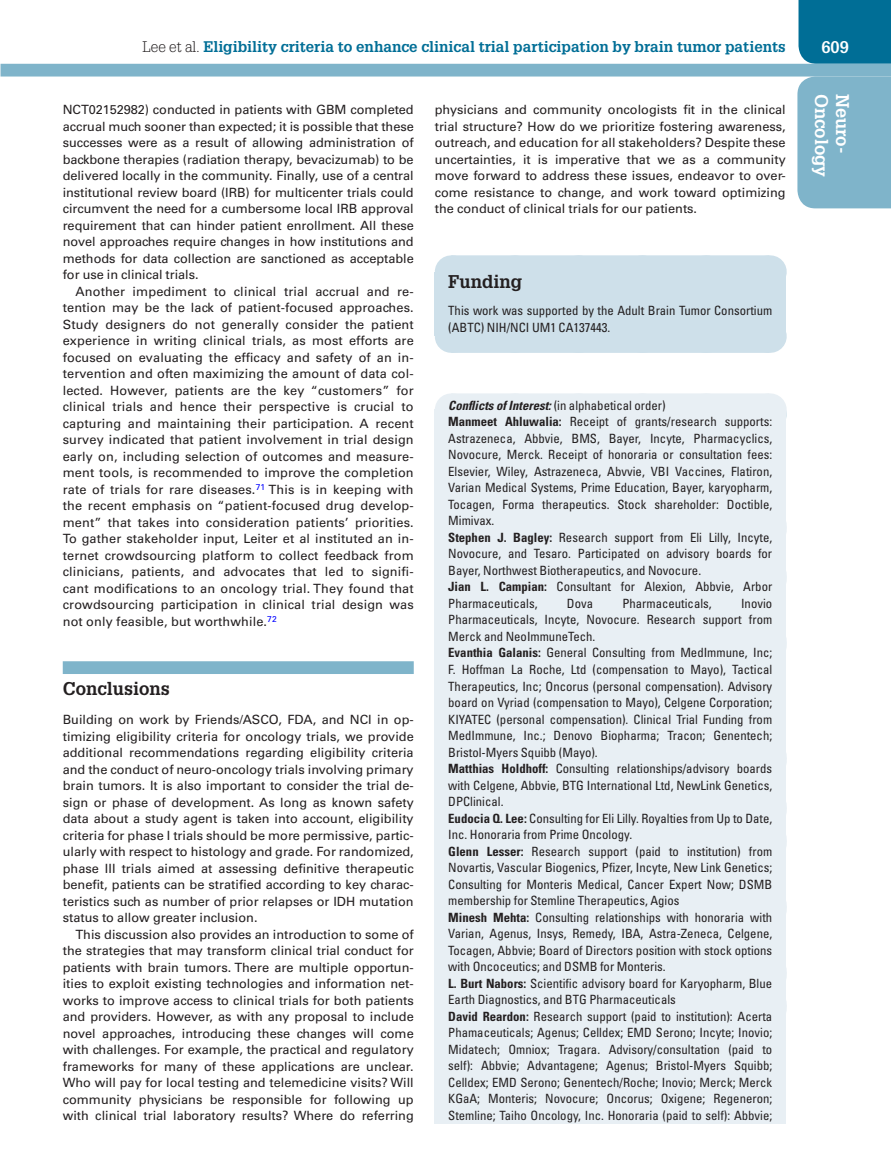
<style>
.page{position:relative;width:891px;height:1175px;background:#fff}
.page>*{position:absolute;margin:0;border:0;box-sizing:border-box;transform-origin:0 0}
.t1{font:700 18px "Glypha LT Std";color:#231f20}
.t2{font:700 18px "Glypha LT Std";color:#fff}
.t3{font:700 16.5px "Glypha LT Std";color:#fff}
.t4{font:700 15px "Glypha LT Std";color:#006e96}
.t5{font:12.75px/16.5px "Univers LT Std";color:#231f20;text-align:justify}
.t6{font:condensed 12.75px/16.5px "Univers LT Std";color:#231f20}
.s1{font-weight:300;color:#231f20}
.s2{font-weight:700;font-style:italic}
.s3{font-weight:700}
</style>
<div class="page">
<div style="left:799px;top:0;width:92px;height:64px;background:#006e96"></div>
<div style="left:1px;top:64px;width:890px;height:12px;background:#7fb4ca"></div>
<div style="left:797px;top:76px;width:94px;height:132px;background:#7fb4ca"></div>
<div style="left:63px;top:661px;width:351px;height:13px;background:#7fb4ca"></div>
<div style="left:435px;top:272px;width:351px;height:33px;background:#cee0ea"></div>
<div style="left:451px;top:255px;width:318px;height:33px;background:#cee0ea"></div>
<svg style="left:518px;top:255px;width:219px;height:1px"></svg>
<hr style="left:769px;top:255px;width:1px;height:33px;background:#cee0ea">
<div style="left:435px;top:303px;width:351px;height:32px;background:#cee0ea"></div>
<div style="left:451px;top:320px;width:318px;height:33px;background:#cee0ea"></div>
<hr style="left:769px;top:320px;width:1px;height:33px;background:#cee0ea">
<div style="left:435px;top:410px;width:351px;height:119px;background:#e8eff4"></div>
<div style="left:451px;top:393px;width:318px;height:33px;background:#e8eff4"></div>
<hr style="left:769px;top:393px;width:1px;height:33px;background:#e8eff4">
<div style="left:435px;top:525px;width:351px;height:53px;background:#e8eff4"></div>
<div style="left:435px;top:574px;width:351px;height:70px;background:#e8eff4"></div>
<div style="left:435px;top:640px;width:351px;height:120px;background:#e8eff4"></div>
<div style="left:435px;top:756px;width:351px;height:53px;background:#e8eff4"></div>
<div style="left:435px;top:806px;width:351px;height:36px;background:#e8eff4"></div>
<div style="left:435px;top:838px;width:351px;height:70px;background:#e8eff4"></div>
<div style="left:435px;top:904px;width:351px;height:70px;background:#e8eff4"></div>
<div style="left:435px;top:970px;width:351px;height:37px;background:#e8eff4"></div>
<div style="left:435px;top:1004px;width:351px;height:119px;background:#e8eff4"></div>
<p class="t4" style="left:143px;top:37px;width:645px"><span class="s1">Lee et al.</span> Eligibility criteria to enhance clinical trial participation by brain tumor patients</p>
<p class="t3" style="left:821px;top:37px;width:29px">609</p>
<h1 class="t2" style="left:833px;top:94px;width:85px;rotate:90deg">Oncology</h1>
<h1 class="t2" style="left:854px;top:94px;width:61px;rotate:90deg">Neuro-</h1>
<p class="t5" style="left:63px;top:102px;width:353px">NCT02152982) conducted in patients with GBM completed accrual much sooner than expected; it is possible that these successes were as a result of allowing administration of backbone therapies (radiation therapy, bevacizumab) to be delivered locally in the community. Finally, use of a central institutional review board (IRB) for multicenter trials could circumvent the need for a cumbersome local IRB approval requirement that can hinder patient enrollment. All these novel approaches require changes in how institutions and methods for data collection are sanctioned as acceptable for use in clinical trials.</p>
<p class="t5" style="left:63px;top:283px;width:353px;text-indent:13px">Another impediment to clinical trial accrual and re&shy;tention may be the lack of patient-focused approaches.<br>Study designers do not generally consider the patient experience in writing clinical trials, as most efforts are focused on evaluating the efficacy and safety of an in&shy;tervention and often maximizing the amount of data col&shy;lected. However, patients are the key “customers” for clinical trials and hence their perspective is crucial to capturing and maintaining their participation. A recent survey indicated that patient involvement in trial design early on, including selection of outcomes and measure&shy;ment tools, is recommended to improve the completion rate of trials for rare diseases.<sup>71</sup> This is in keeping with the recent emphasis on “patient-focused drug develop&shy;ment” that takes into consideration patients’ priorities.<br>To gather stakeholder input, Leiter et al instituted an in&shy;ternet crowdsourcing platform to collect feedback from clinicians, patients, and advocates that led to signifi&shy;cant modifications to an oncology trial. They found that crowdsourcing participation in clinical trial design was not only feasible, but worthwhile.<sup>72</sup></p>
<p class="t5" style="left:435px;top:102px;width:353px">physicians and community oncologists fit in the clinical trial structure? How do we prioritize fostering awareness, outreach, and education for all stakeholders? Despite these uncertainties, it is imperative that we as a community move forward to address these issues, endeavor to over&shy;come resistance to change, and work toward optimizing the conduct of clinical trials for our patients.</p>
<h1 class="t1" style="left:448px;top:271px;width:76px">Funding</h1>
<p class="t6" style="left:448px;top:302px;width:326px">This work was supported by the Adult Brain Tumor Consortium (ABTC) NIH/NCI UM1 CA137443.</p>
<p class="t6" style="left:448px;top:397px;width:326px"><span class="s2">Conflicts of Interest:</span> (in alphabetical order)<br><span class="s3">Manmeet Ahluwalia:</span> Receipt of grants/research supports:<br>Astrazeneca, Abbvie, BMS, Bayer, Incyte, Pharmacyclics, Novocure, Merck. Receipt of honoraria or consultation fees:<br>Elsevier, Wiley, Astrazeneca, Abvvie, VBI Vaccines, Flatiron, Varian Medical Systems, Prime Education, Bayer, karyopharm, Tocagen, Forma therapeutics. Stock shareholder: Doctible, Mimivax.<br><span class="s3">Stephen J. Bagley:</span> Research support from Eli Lilly, Incyte, Novocure, and Tesaro. Participated on advisory boards for Bayer, Northwest Biotherapeutics, and Novocure.<br><span class="s3">Jian L. Campian:</span> Consultant for Alexion, Abbvie, Arbor Pharmaceuticals,</p>
<p class="t6" style="left:448px;top:595px;width:326px;text-indent:293px">Inovio Pharmaceuticals, Incyte, Novocure. Research support from Merck and NeoImmuneTech.<br><span class="s3">Evanthia Galanis:</span> General Consulting from MedImmune, Inc; F. Hoffman La Roche, Ltd (compensation to Mayo), Tactical Therapeutics, Inc; Oncorus (personal compensation). Advisory board on Vyriad (compensation to Mayo), Celgene Corporation; KIYATEC (personal compensation). Clinical Trial Funding from MedImmune, Inc.; Denovo Biopharma; Tracon; Genentech; Bristol-Myers Squibb (Mayo).<br><span class="s3">Matthias Holdhoff:</span> Consulting relationships/advisory boards with Celgene, Abbvie, BTG International Ltd, NewLink Genetics, DPClinical.<br><span class="s3">Eudocia Q. Lee:</span> Consulting for Eli Lilly. Royalties from Up to Date, Inc. Honoraria from Prime Oncology.<br><span class="s3">Glenn Lesser:</span> Research support (paid to institution) from Novartis, Vascular Biogenics, Pfizer, Incyte, New Link Genetics; Consulting for Monteris Medical, Cancer Expert Now; DSMB membership for Stemline Therapeutics, Agios<br><span class="s3">Minesh Mehta:</span> Consulting relationships with honoraria with Varian, Agenus, Insys, Remedy, IBA, Astra-Zeneca, Celgene, Tocagen, Abbvie; Board of Directors position with stock options with Oncoceutics; and DSMB for Monteris.<br><span class="s3">L. Burt Nabors:</span> Scientific advisory board for Karyopharm, Blue Earth Diagnostics, and BTG Pharmaceuticals<br><span class="s3">David Reardon:</span> Research support (paid to institution): Acerta Phamaceuticals; Agenus; Celldex; EMD Serono; Incyte; Inovio; Midatech; Omniox; Tragara. Advisory/consultation (paid to self): Abbvie; Advantagene; Agenus; Bristol-Myers Squibb; Celldex; EMD Serono; Genentech/Roche; Inovio; Merck; Merck KGaA; Monteris; Novocure; Oncorus; Oxigene; Regeneron; Stemline; Taiho Oncology, Inc. Honoraria (paid to self): Abbvie;</p>
<p class="t6" style="left:567px;top:595px;width:28px">Dova</p>
<p class="t6" style="left:622px;top:595px;width:91px">Pharmaceuticals,</p>
<h1 class="t1" style="left:63px;top:677px;width:109px">Conclusions</h1>
<p class="t5" style="left:63px;top:711px;width:353px">Building on work by Friends/ASCO, FDA, and NCI in op&shy;timizing eligibility criteria for oncology trials, we provide additional recommendations regarding eligibility criteria and the conduct of neuro-oncology trials involving primary brain tumors. It is also important to consider the trial de&shy;sign or phase of development. As long as known safety data about a study agent is taken into account, eligibility criteria for phase I trials should be more permissive, partic&shy;ularly with respect to histology and grade. For randomized, phase III trials aimed at assessing definitive therapeutic benefit, patients can be stratified according to key charac&shy;teristics such as number of prior relapses or IDH mutation status to allow greater inclusion.</p>
<p class="t5" style="left:63px;top:926px;width:353px;text-indent:13px">This discussion also provides an introduction to some of the strategies that may transform clinical trial conduct for patients with brain tumors. There are multiple opportun&shy;ities to exploit existing technologies and information net&shy;works to improve access to clinical trials for both patients and providers. However, as with any proposal to include novel approaches, introducing these changes will come with challenges. For example, the practical and regulatory frameworks for many of these applications are unclear.<br>Who will pay for local testing and telemedicine visits? Will community physicians be responsible for following up with clinical trial laboratory results? Where do referring</p>
</div>
